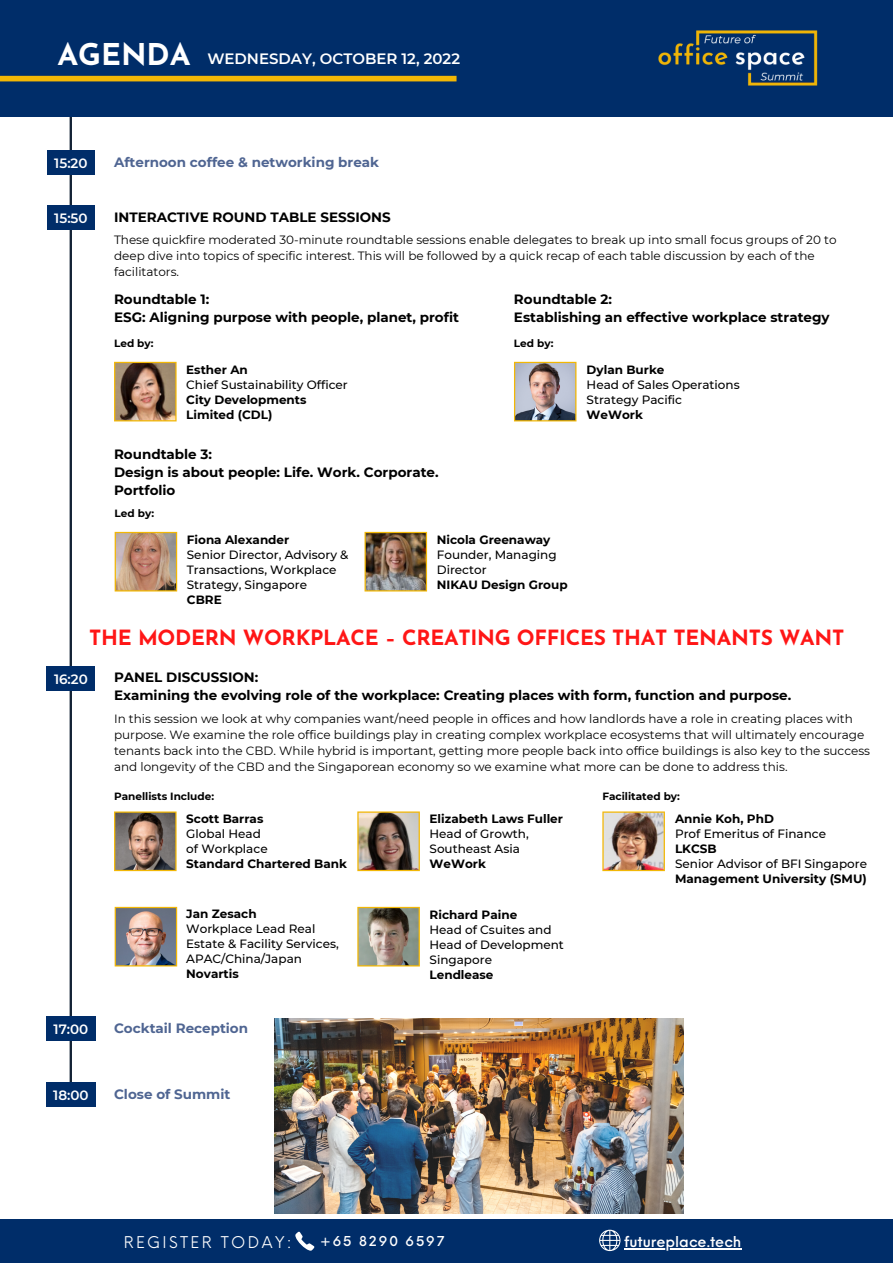
<style>
.page{position:relative;width:893px;height:1264px;background:#fff}
.page>*{position:absolute;margin:0;border:0;box-sizing:border-box;transform-origin:0 0}
.t1{font:700 21px "Josefin Sans";letter-spacing:-.015em;color:#ff1616}
.t2{font:15.75px "Neue Einstellung";letter-spacing:.15em;color:#fff}
.t3{font:600 15px "Montserrat";color:#fff}
.t4{font:500 14.7px "Neue Einstellung";color:#fff}
.t5{font:700 13.5px/18px "Montserrat";color:#000}
.t6{font:700 13.5px "Montserrat";color:#4f6592}
.t7{font:600 13.5px "Montserrat";color:#fff}
.t8{font:500 13.35px "Neue Einstellung";letter-spacing:.15em;color:#fff}
.t9{font:12px/16px "Montserrat";color:#000}
.t10{font:500 12px/15px "Montserrat";color:#000}
.t11{font:700 12px/15px "Montserrat";color:#000}
.t12{font:700 10.5px "Montserrat";color:#000}
.s1{font-family:"Josefin Sans";font-weight:700;font-size:30px}
</style>
<div class="page">
<svg style="left:65px;top:117px;width:11px;height:965px"></svg>
<div style="left:0;top:0;width:892px;height:117px;background:#002d69"></div>
<div style="left:0;top:76px;width:456px;height:5px;background:#f2b705"></div>
<img style="left:115px;top:906px;width:62px;height:60px">
<svg style="left:114px;top:811px;width:62px;height:60px"></svg>
<svg style="left:357px;top:906px;width:63px;height:60px"></svg>
<img style="left:602px;top:811px;width:63px;height:60px">
<img style="left:357px;top:811px;width:63px;height:60px">
<img style="left:275px;top:1018px;width:408px;height:195px">
<div style="left:46px;top:1016px;width:49px;height:24px;background:#002d69"></div>
<div style="left:46px;top:1082px;width:50px;height:25px;background:#002d69"></div>
<div style="left:47px;top:666px;width:48px;height:25px;background:#002d69"></div>
<div style="left:0;top:1219px;width:892px;height:43px;background:#002d69"></div>
<svg style="left:295px;top:1231px;width:19px;height:19px"></svg>
<svg style="left:599px;top:1229px;width:21px;height:21px"></svg>
<hr style="left:624px;top:1248px;width:117px;height:1px;background:#fff">
<img style="left:658px;top:30px;width:160px;height:56px">
<div style="left:47px;top:206px;width:48px;height:24px;background:#002d69"></div>
<svg style="left:114px;top:362px;width:62px;height:59px"></svg>
<img style="left:514px;top:362px;width:62px;height:59px">
<div style="left:47px;top:151px;width:48px;height:24px;background:#002d69"></div>
<svg style="left:115px;top:532px;width:62px;height:59px"></svg>
<img style="left:364px;top:532px;width:63px;height:59px">
<p class="t3" style="left:57px;top:49px;width:404px"><span class="s1">AGENDA</span> WEDNESDAY, OCTOBER 12, 2022</p>
<p class="t7" style="left:54px;top:155px;width:35px">15:20</p>
<p class="t6" style="left:114px;top:154px;width:266px">Afternoon coffee &amp; networking break</p>
<p class="t7" style="left:54px;top:210px;width:35px">15:50</p>
<p class="t5" style="left:114px;top:208px;width:278px">INTERACTIVE ROUND TABLE SESSIONS</p>
<p class="t9" style="left:114px;top:232px;width:724px">These quickfire moderated 30-minute roundtable sessions enable delegates to break up into small focus groups of 20 to deep dive into topics of specific interest. This will be followed by a quick recap of each table discussion by each of the facilitators.</p>
<p class="t5" style="left:114px;top:290px;width:346px">Roundtable 1:<br>ESG: Aligning purpose with people, planet, profit</p>
<p class="t12" style="left:114px;top:337px;width:41px">Led by:</p>
<p class="t11" style="left:186px;top:362px;width:63px">Esther An</p>
<p class="t10" style="left:186px;top:377px;width:163px">Chief Sustainability Officer</p>
<p class="t11" style="left:186px;top:392px;width:122px">City Developments<br>Limited (CDL)</p>
<p class="t5" style="left:514px;top:290px;width:317px">Roundtable 2:<br>Establishing an effective workplace strategy</p>
<p class="t12" style="left:514px;top:337px;width:41px">Led by:</p>
<p class="t11" style="left:586px;top:362px;width:79px">Dylan Burke</p>
<p class="t10" style="left:586px;top:377px;width:155px">Head of Sales Operations<br>Strategy Pacific</p>
<p class="t11" style="left:586px;top:407px;width:58px">WeWork</p>
<p class="t5" style="left:114px;top:445px;width:326px">Roundtable 3:<br>Design is about people: Life. Work. Corporate.<br>Portfolio</p>
<p class="t12" style="left:115px;top:507px;width:41px">Led by:</p>
<p class="t11" style="left:187px;top:532px;width:104px">Fiona Alexander</p>
<p class="t10" style="left:187px;top:547px;width:163px">Senior Director, Advisory &amp;<br>Transactions, Workplace<br>Strategy, Singapore</p>
<p class="t11" style="left:187px;top:592px;width:36px">CBRE</p>
<p class="t11" style="left:436px;top:532px;width:115px">Nicola Greenaway</p>
<p class="t10" style="left:436px;top:547px;width:121px">Founder, Managing<br>Director</p>
<p class="t11" style="left:436px;top:577px;width:132px">NIKAU Design Group</p>
<h1 class="t1" style="left:89px;top:629px;width:756px">THE MODERN WORKPLACE – CREATING OFFICES THAT TENANTS WANT</h1>
<p class="t7" style="left:54px;top:670px;width:35px">16:20</p>
<p class="t5" style="left:114px;top:668px;width:678px">PANEL DISCUSSION:<br>Examining the evolving role of the workplace: Creating places with form, function and purpose.</p>
<p class="t9" style="left:114px;top:711px;width:757px">In this session we look at why companies want/need people in offices and how landlords have a role in creating places with purpose. We examine the role office buildings play in creating complex workplace ecosystems that will ultimately encourage tenants back into the CBD. While hybrid is important, getting more people back into office buildings is also key to the success and longevity of the CBD and the Singaporean economy so we examine what more can be done to address this.</p>
<p class="t12" style="left:114px;top:789px;width:102px">Panellists Include:</p>
<p class="t12" style="left:602px;top:789px;width:79px">Facilitated by:</p>
<p class="t11" style="left:186px;top:811px;width:79px">Scott Barras</p>
<p class="t10" style="left:186px;top:826px;width:83px">Global Head of Workplace</p>
<p class="t11" style="left:186px;top:856px;width:162px">Standard Chartered Bank</p>
<p class="t11" style="left:429px;top:811px;width:135px">Elizabeth Laws Fuller</p>
<p class="t10" style="left:429px;top:826px;width:101px">Head of Growth,<br>Southeast Asia</p>
<p class="t11" style="left:429px;top:856px;width:58px">WeWork</p>
<p class="t11" style="left:675px;top:811px;width:100px">Annie Koh, PhD</p>
<p class="t10" style="left:675px;top:826px;width:152px">Prof Emeritus of Finance</p>
<p class="t11" style="left:675px;top:841px;width:43px">LKCSB</p>
<p class="t10" style="left:675px;top:856px;width:193px">Senior Advisor of BFI Singapore</p>
<p class="t11" style="left:675px;top:871px;width:193px">Management University (SMU)</p>
<p class="t11" style="left:186px;top:906px;width:72px">Jan Zesach</p>
<p class="t10" style="left:186px;top:921px;width:154px">Workplace Lead Real<br>Estate &amp; Facility Services,<br>APAC/China/Japan</p>
<p class="t11" style="left:186px;top:966px;width:54px">Novartis</p>
<p class="t7" style="left:54px;top:1020px;width:36px">17:00</p>
<p class="t6" style="left:114px;top:1019px;width:136px">Cocktail Reception</p>
<p class="t7" style="left:53px;top:1086px;width:37px">18:00</p>
<p class="t6" style="left:114px;top:1085px;width:118px">Close of Summit</p>
<p class="t11" style="left:429px;top:907px;width:89px">Richard Paine</p>
<p class="t10" style="left:429px;top:922px;width:136px">Head of Csuites and<br>Head of Development<br>Singapore</p>
<p class="t11" style="left:429px;top:967px;width:65px">Lendlease</p>
<h2 class="t2" style="left:124px;top:1228px;width:169px">REGISTER TODAY:</h2>
<p class="t8" style="left:320px;top:1228px;width:126px">+65 8290 6597</p>
<p class="t4" style="left:624px;top:1228px;width:119px">futureplace.tech</p>
</div>
